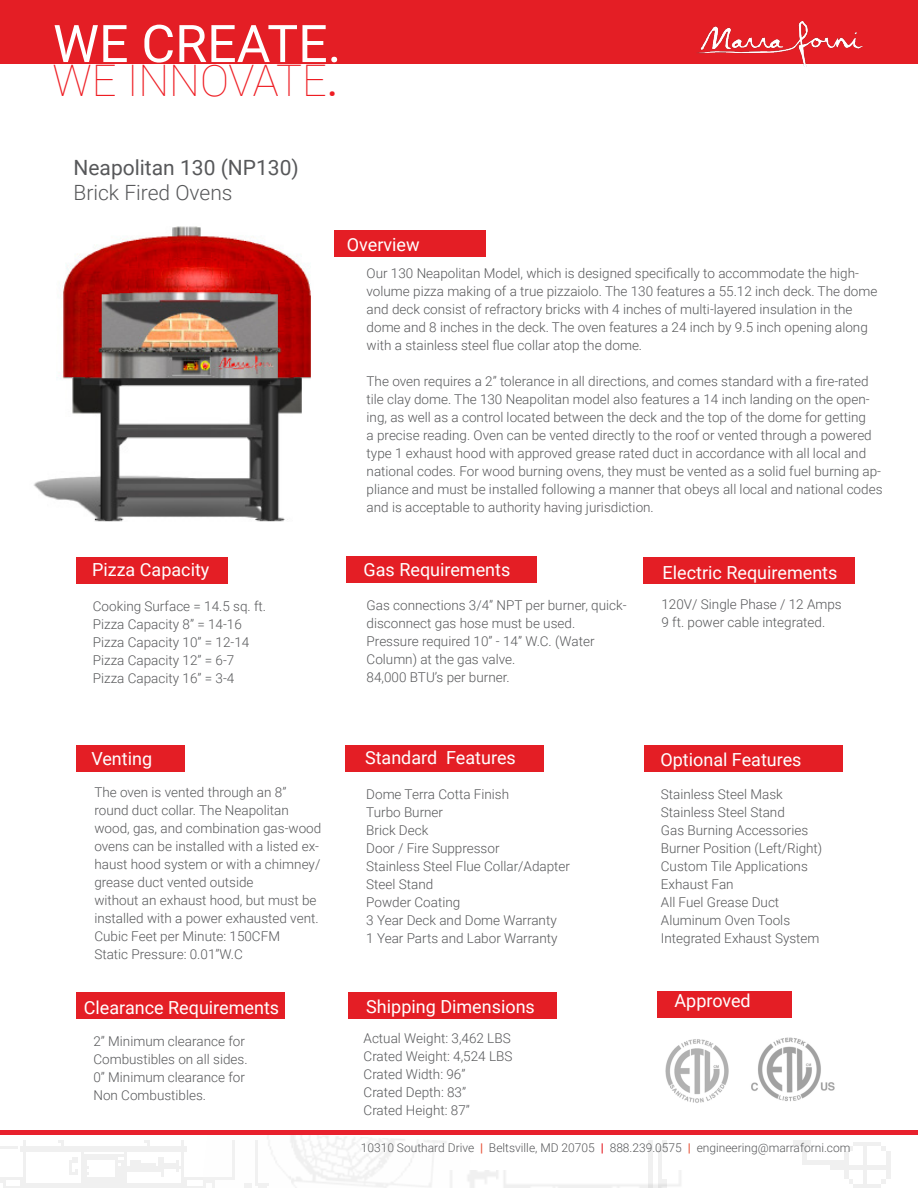
<style>
.page{position:relative;width:918px;height:1188px;background:#fff}
.page>*{position:absolute;margin:0;border:0;box-sizing:border-box;transform-origin:0 0}
.t1{font:51.9px "Roboto";color:#fff}
.t2{font:100 43.5px "Roboto";color:#ee1d23}
.t3{font:21px "Roboto";color:#57585a}
.t4{font:300 21px "Roboto";color:#57585a}
.Sub_Paragraph_Header{font:18px "Roboto";color:#fff}
.Sub_Paragraph{font:300 13.5px/18px "Roboto";color:#57585a}
.t5{font:300 12px "Roboto";color:#57585a}
.s1{font-weight:400}
.s2{font-weight:700;color:#e8583e}
.s3{font-weight:700;color:#e41e25}
</style>
<div class="page">
<img style="left:345px;top:1171px;width:337px;height:17px">
<img style="left:665px;top:1037px;width:170px;height:66px">
<img style="left:33px;top:226px;width:278px;height:295px">
<div style="left:76px;top:558px;width:152px;height:26px;background:#e41e25"></div>
<div style="left:334px;top:230px;width:152px;height:26px;background:#e41e25"></div>
<div style="left:346px;top:556px;width:191px;height:26px;background:#e41e25"></div>
<div style="left:76px;top:746px;width:109px;height:26px;background:#e41e25"></div>
<div style="left:76px;top:993px;width:209px;height:26px;background:#e41e25"></div>
<div style="left:348px;top:992px;width:209px;height:26px;background:#e41e25"></div>
<div style="left:345px;top:746px;width:198px;height:26px;background:#e41e25"></div>
<div style="left:644px;top:746px;width:198px;height:26px;background:#e41e25"></div>
<div style="left:644px;top:558px;width:211px;height:26px;background:#e41e25"></div>
<div style="left:657px;top:992px;width:135px;height:26px;background:#e41e25"></div>
<div style="left:0;top:1130px;width:918px;height:5px;background:#e8212d"></div>
<div style="left:0;top:0;width:918px;height:64px;background:#e41e25"></div>
<img style="left:697px;top:21px;width:166px;height:45px">
<p class="t1" style="left:53px;top:7px;width:290px">WE CREATE.</p>
<p class="t2" style="left:53px;top:50px;width:287px">WE INNOVATE<span class="s1">.</span></p>
<p class="t3" style="left:74px;top:153px;width:227px">Neapolitan 130 (NP130)</p>
<p class="t4" style="left:74px;top:178px;width:161px">Brick Fired Ovens</p>
<p class="Sub_Paragraph_Header" style="left:92px;top:557px;width:119px">Pizza Capacity</p>
<p class="Sub_Paragraph" style="left:93px;top:596px;width:175px">Cooking Surface = 14.5 sq. ft.</p>
<p class="Sub_Paragraph" style="left:93px;top:614px;width:151px">Pizza Capacity 8” = 14-16</p>
<p class="Sub_Paragraph" style="left:93px;top:632px;width:158px">Pizza Capacity 10” = 12-14</p>
<p class="Sub_Paragraph" style="left:93px;top:650px;width:143px">Pizza Capacity 12” = 6-7</p>
<p class="Sub_Paragraph" style="left:93px;top:668px;width:143px">Pizza Capacity 16” = 3-4</p>
<p class="Sub_Paragraph_Header" style="left:91px;top:746px;width:62px">Venting</p>
<p class="Sub_Paragraph" style="left:94px;top:783px;width:228px">The oven is vented through an 8” round duct collar. The Neapolitan wood, gas, and combination gas-wood ovens can be installed with a listed ex&shy;haust hood system or with a chimney/ grease duct vented outside</p>
<p class="Sub_Paragraph" style="left:94px;top:891px;width:226px">without an exhaust hood, but must be installed with a power exhausted vent.</p>
<p class="Sub_Paragraph" style="left:94px;top:927px;width:187px">Cubic Feet per Minute: 150CFM</p>
<p class="Sub_Paragraph" style="left:94px;top:945px;width:150px">Static Pressure: 0.01”W.C</p>
<p class="Sub_Paragraph_Header" style="left:347px;top:232px;width:74px">Overview</p>
<p class="Sub_Paragraph" style="left:367px;top:263px;width:512px">Our 130 Neapolitan Model, which is designed specifically to accommodate the high&shy;volume pizza making of a true pizzaiolo. The 130 features a 55.12 inch deck. The dome and deck consist of refractory bricks with 4 inches of multi-layered insulation in the dome and 8 inches in the deck. The oven features a 24 inch by 9.5 inch opening along with a stainless steel flue collar atop the dome.</p>
<p class="Sub_Paragraph" style="left:367px;top:371px;width:517px">The oven requires a 2” tolerance in all directions, and comes standard with a fire-rated tile clay dome. The 130 Neapolitan model also features a 14 inch landing on the open&shy;ing, as well as a control located between the deck and the top of the dome for getting<br>a precise reading. Oven can be vented directly to the roof or vented through a powered type 1 exhaust hood with approved grease rated duct in accordance with all local and national codes. For wood burning ovens, they must be vented as a solid fuel burning ap&shy;pliance and must be installed following a manner that obeys all local and national codes and is acceptable to authority having jurisdiction.</p>
<p class="Sub_Paragraph_Header" style="left:364px;top:557px;width:148px">Gas Requirements</p>
<p class="Sub_Paragraph_Header" style="left:663px;top:560px;width:176px">Electric Requirements</p>
<p class="Sub_Paragraph" style="left:367px;top:595px;width:262px">Gas connections 3/4” NPT per burner, quick&shy;disconnect gas hose must be used.</p>
<p class="Sub_Paragraph" style="left:367px;top:631px;width:229px">Pressure required 10” - 14” W.C. (Water</p>
<p class="Sub_Paragraph" style="left:367px;top:649px;width:150px">Column) at the gas valve.</p>
<p class="Sub_Paragraph" style="left:367px;top:667px;width:145px">84,000 BTU’s per burner.</p>
<p class="Sub_Paragraph" style="left:662px;top:594px;width:182px">120V/ Single Phase / 12 Amps</p>
<p class="Sub_Paragraph" style="left:662px;top:612px;width:165px">9 ft. power cable integrated.</p>
<p class="Sub_Paragraph_Header" style="left:365px;top:745px;width:152px">Standard Features</p>
<p class="Sub_Paragraph_Header" style="left:660px;top:747px;width:143px">Optional Features</p>
<p class="Sub_Paragraph" style="left:366px;top:785px;width:144px">Dome Terra Cotta Finish</p>
<p class="Sub_Paragraph" style="left:366px;top:803px;width:78px">Turbo Burner</p>
<p class="Sub_Paragraph" style="left:366px;top:821px;width:64px">Brick Deck</p>
<p class="Sub_Paragraph" style="left:366px;top:839px;width:135px">Door / Fire Suppressor</p>
<p class="Sub_Paragraph" style="left:366px;top:857px;width:205px">Stainless Steel Flue Collar/Adapter</p>
<p class="Sub_Paragraph" style="left:366px;top:875px;width:69px">Steel Stand</p>
<p class="Sub_Paragraph" style="left:366px;top:893px;width:96px">Powder Coating</p>
<p class="Sub_Paragraph" style="left:366px;top:911px;width:192px">3 Year Deck and Dome Warranty</p>
<p class="Sub_Paragraph" style="left:366px;top:929px;width:193px">1 Year Parts and Labor Warranty</p>
<p class="Sub_Paragraph" style="left:661px;top:785px;width:123px">Stainless Steel Mask</p>
<p class="Sub_Paragraph" style="left:661px;top:803px;width:126px">Stainless Steel Stand</p>
<p class="Sub_Paragraph" style="left:661px;top:821px;width:149px">Gas Burning Accessories</p>
<p class="Sub_Paragraph" style="left:661px;top:839px;width:163px">Burner Position (Left/Right)</p>
<p class="Sub_Paragraph" style="left:661px;top:857px;width:148px">Custom Tile Applications</p>
<p class="Sub_Paragraph" style="left:661px;top:875px;width:74px">Exhaust Fan</p>
<p class="Sub_Paragraph" style="left:661px;top:893px;width:120px">All Fuel Grease Duct</p>
<p class="Sub_Paragraph" style="left:661px;top:911px;width:131px">Aluminum Oven Tools</p>
<p class="Sub_Paragraph" style="left:661px;top:929px;width:160px">Integrated Exhaust System</p>
<p class="Sub_Paragraph_Header" style="left:84px;top:995px;width:197px">Clearance Requirements</p>
<p class="Sub_Paragraph_Header" style="left:366px;top:994px;width:170px">Shipping Dimensions</p>
<p class="Sub_Paragraph" style="left:93px;top:1032px;width:156px">2” Minimum clearance for<br>Combustibles on all sides.</p>
<p class="Sub_Paragraph" style="left:93px;top:1068px;width:153px">0” Minimum clearance for<br>Non Combustibles.</p>
<p class="Sub_Paragraph" style="left:364px;top:1028px;width:149px">Actual Weight: 3,462 LBS</p>
<p class="Sub_Paragraph" style="left:364px;top:1046px;width:150px">Crated Weight: 4,524 LBS</p>
<p class="Sub_Paragraph" style="left:364px;top:1064px;width:103px">Crated Width: 96”</p>
<p class="Sub_Paragraph" style="left:364px;top:1082px;width:104px">Crated Depth: 83”</p>
<p class="Sub_Paragraph" style="left:364px;top:1100px;width:108px">Crated Height: 87”</p>
<p class="Sub_Paragraph_Header" style="left:675px;top:988px;width:78px">Approved</p>
<p class="t5" style="left:361px;top:1139px;width:491px">10310 Southard Drive <span class="s2">|</span> Beltsville, MD 20705 <span class="s3">|</span> 888.239.0575 <span class="s2">|</span> engineering@marraforni.com</p>
</div>
